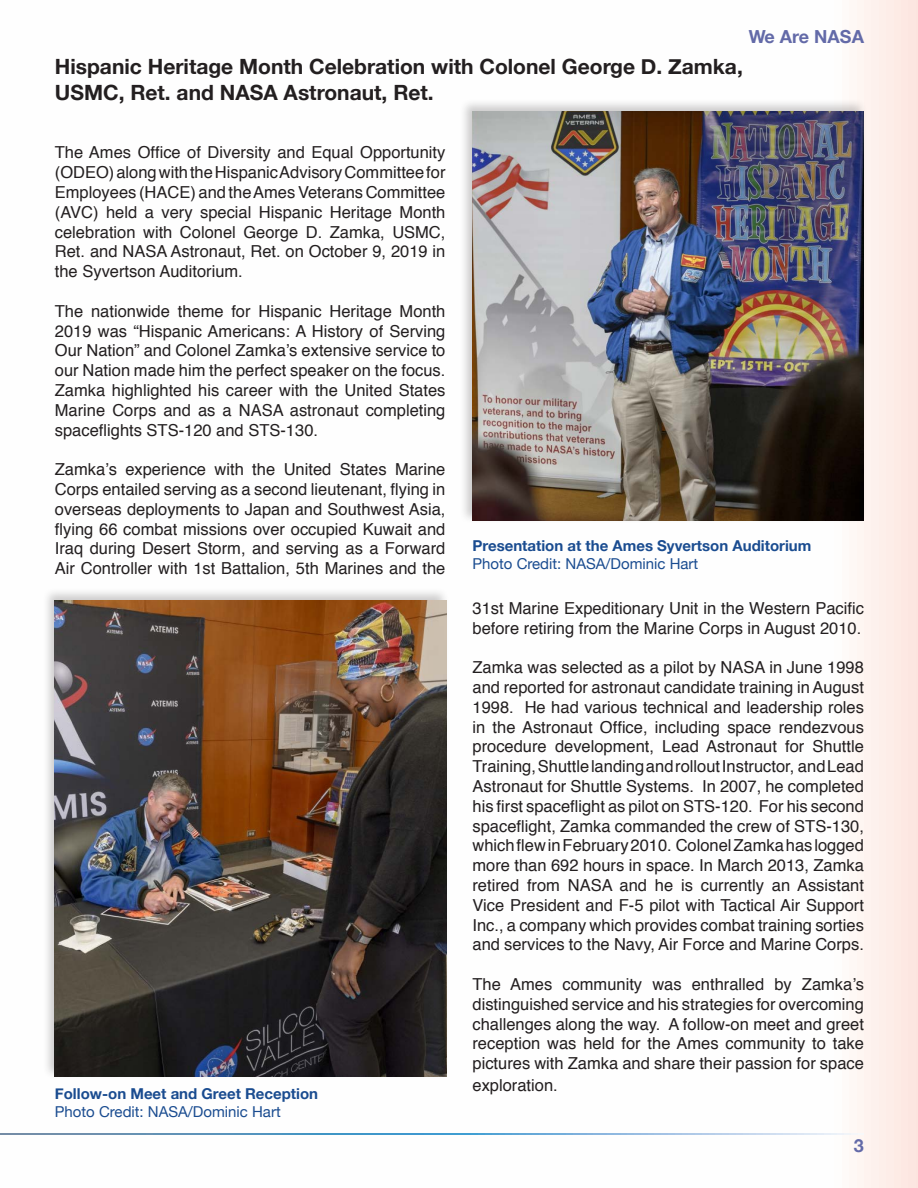
<style>
.page{position:relative;width:918px;height:1188px;background:#fff}
.page>*{position:absolute;margin:0;border:0;box-sizing:border-box;transform-origin:0 0}
.t1{font:700 21px/25.2px "Helvetica Neue";color:#231f20}
.t2{font:700 18px "Helvetica Neue";color:#636aa8}
.t3{font:16.5px/19.8px "Helvetica";color:#231f20;text-align:justify}
.t4{font:700 15px/18px "Helvetica Neue";color:#1a4c90}
.t5{font:15px "Helvetica Neue";color:#1a4c90}
.s1{font-weight:400}
</style>
<div class="page">
<svg style="left:857px;top:0;width:61px;height:1188px"></svg>
<div style="left:459px;top:98px;width:409px;height:426px;background:#231f20;opacity:.23"></div>
<img style="left:472px;top:111px;width:392px;height:410px">
<div style="left:42px;top:587px;width:408px;height:493px;background:#231f20;opacity:.23"></div>
<img style="left:55px;top:600px;width:391px;height:476px">
<hr style="left:0;top:1133px;width:864px;height:2px;background:#fff">
<p class="t2" style="left:749px;top:22px;width:117px">We Are NASA</p>
<p class="t1" style="left:55px;top:55px;width:689px">Hispanic Heritage Month Celebration with Colonel George D. Zamka,<br>USMC, Ret. and NASA Astronaut, Ret.</p>
<p class="t3" style="left:55px;top:143px;width:392px">The Ames Office of Diversity and Equal Opportunity (ODEO) along with the Hispanic Advisory Committee for Employees (HACE) and the Ames Veterans Committee (AVC) held a very special Hispanic Heritage Month celebration with Colonel George D. Zamka, USMC, Ret. and NASA Astronaut, Ret. on October 9, 2019 in the Syvertson Auditorium.</p>
<p class="t3" style="left:55px;top:302px;width:392px">The nationwide theme for Hispanic Heritage Month 2019 was “Hispanic Americans: A History of Serving Our Nation” and Colonel Zamka’s extensive service to our Nation made him the perfect speaker on the focus.<br>Zamka highlighted his career with the United States Marine Corps and as a NASA astronaut completing spaceflights STS-120 and STS-130.</p>
<p class="t3" style="left:55px;top:460px;width:392px">Zamka’s experience with the United States Marine Corps entailed serving as a second lieutenant, flying in overseas deployments to Japan and Southwest Asia, flying 66 combat missions over occupied Kuwait and Iraq during Desert Storm, and serving as a Forward Air Controller with 1st Battalion, 5th Marines and the</p>
<p class="t4" style="left:55px;top:1085px;width:265px">Follow-on Meet and Greet Reception</p>
<p class="t5" style="left:55px;top:1101px;width:227px">Photo Credit: NASA/Dominic Hart</p>
<p class="t4" style="left:472px;top:537px;width:340px">Presentation at the Ames Syvertson Auditorium<br><span class="s1">Photo Credit: NASA/Dominic Hart</span></p>
<p class="t3" style="left:472px;top:599px;width:393px">31st Marine Expeditionary Unit in the Western Pacific before retiring from the Marine Corps in August 2010.</p>
<p class="t3" style="left:472px;top:658px;width:393px">Zamka was selected as a pilot by NASA in June 1998 and reported for astronaut candidate training in August 1998. He had various technical and leadership roles in the Astronaut Office, including space rendezvous procedure development, Lead Astronaut for Shuttle Training, Shuttle landing and rollout Instructor, and Lead Astronaut for Shuttle Systems. In 2007, he completed his first spaceflight as pilot on STS-120. For his second spaceflight, Zamka commanded the crew of STS-130, which flew in February 2010. Colonel Zamka has logged more than 692 hours in space. In March 2013, Zamka retired from NASA and he is currently an Assistant Vice President and F-5 pilot with Tactical Air Support Inc., a company which provides combat training sorties and services to the Navy, Air Force and Marine Corps.</p>
<p class="t3" style="left:472px;top:975px;width:393px">The Ames community was enthralled by Zamka’s distinguished service and his strategies for overcoming challenges along the way. A follow-on meet and greet reception was held for the Ames community to take pictures with Zamka and share their passion for space</p>
<p class="t3" style="left:472px;top:1076px;width:87px">exploration.</p>
<p class="t2" style="left:854px;top:1131px;width:12px">3</p>
</div>
